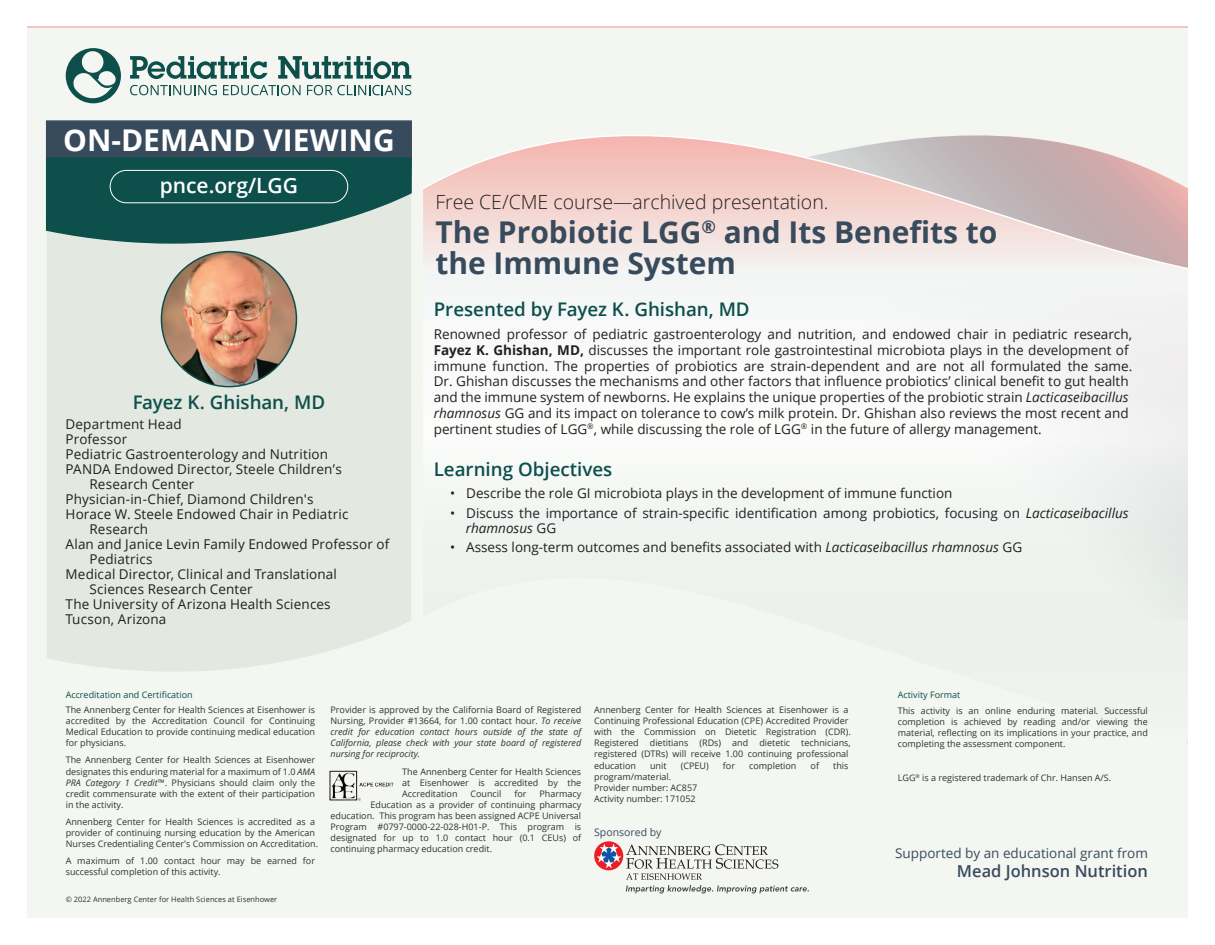
<style>
.page{position:relative;width:1215px;height:945px;background:#fff}
.page>*{position:absolute;margin:0;border:0;box-sizing:border-box;transform-origin:0 0}
.t1{font:700 30px/31.5px "Open Sans";color:#384b5d}
.t2{font:700 30px "Open Sans";color:#fff}
.t3{font:600 21px "Open Sans";color:#fff}
.t4{font:300 19.5px "Open Sans";color:#231f20}
.t5{font:600 18.75px "Open Sans";color:#0d4f4b}
.t6{font:600 16.5px "Open Sans";color:#384b5d}
.t7{font:13.5px/15.8px "Open Sans";color:#231f20}
.t8{font:13.5px "Open Sans";color:#384b5d}
.t9{font:10.5px "Open Sans";color:#384b5d}
.t10{font:9px/11.1px "Open Sans";color:#313232;text-align:justify}
.t11{font:italic 9px/11.1px "Open Sans";color:#313232;text-align:justify}
.t12{font:9px "Open Sans";color:#0d4f4b}
.t13{font:7.5px "Open Sans";color:#313232}
.s1{font-weight:700}
.s2{font-style:italic}
.s3{font-style:normal}
</style>
<div class="page">
<div style="left:27px;top:27px;width:1161px;height:891px;background:#f3f6f1"></div>
<div style="left:1124px;top:464px;width:64px;height:156px;background:#e8ece9"></div>
<hr style="left:27px;top:26px;width:1161px;height:2px;background:#f3b4ad">
<svg style="left:66px;top:48px;width:55px;height:55px"></svg>
<svg style="left:130px;top:56px;width:137px;height:23px"></svg>
<svg style="left:278px;top:56px;width:133px;height:23px"></svg>
<svg style="left:130px;top:85px;width:87px;height:10px"></svg>
<svg style="left:223px;top:85px;width:78px;height:10px"></svg>
<svg style="left:307px;top:85px;width:104px;height:10px"></svg>
<div style="left:46px;top:120px;width:366px;height:39px;background:#384b5d;border:2px solid #384b5d"></div>
<svg style="left:423px;top:135px;width:765px;height:134px"></svg>
<svg style="left:594px;top:841px;width:29px;height:29px"></svg>
<svg style="left:597px;top:844px;width:212px;height:50px"></svg>
<svg style="left:47px;top:654px;width:268px;height:18px;fill:#e3e9e0"></svg>
<svg style="left:45px;top:157px;width:367px;height:497px;background:#c1d0c8"></svg>
<div style="left:110px;top:170px;width:238px;height:33px;border:1px solid #fff;border-radius:16px"></div>
<img style="left:161px;top:252px;width:135px;height:135px;border-radius:67px">
<img style="left:330px;top:770px;width:64px;height:30px">
<h1 class="t2" style="left:63px;top:118px;width:333px">ON-DEMAND VIEWING</h1>
<h2 class="t3" style="left:160px;top:171px;width:140px">pnce.org/LGG</h2>
<h3 class="t5" style="left:133px;top:389px;width:194px">Fayez K. Ghishan, MD</h3>
<h3 class="t7" style="left:66px;top:416px;width:118px">Department Head</h3>
<h3 class="t7" style="left:66px;top:431px;width:63px">Professor</h3>
<h3 class="t7" style="left:66px;top:446px;width:264px">Pediatric Gastroenterology and Nutrition</h3>
<h3 class="t7" style="left:66px;top:461px;width:278px">PANDA Endowed Director, Steele Children’s</h3>
<h3 class="t7" style="left:90px;top:476px;width:106px">Research Center</h3>
<h3 class="t7" style="left:66px;top:491px;width:249px">Physician-in-Chief, Diamond Children's</h3>
<h3 class="t7" style="left:66px;top:506px;width:284px">Horace W. Steele Endowed Chair in Pediatric</h3>
<h3 class="t7" style="left:90px;top:521px;width:60px">Research</h3>
<h3 class="t7" style="left:66px;top:536px;width:325px">Alan and Janice Levin Family Endowed Professor of</h3>
<h3 class="t7" style="left:90px;top:551px;width:65px">Pediatrics</h3>
<h3 class="t7" style="left:66px;top:566px;width:273px">Medical Director, Clinical and Translational</h3>
<h3 class="t7" style="left:90px;top:581px;width:165px">Sciences Research Center</h3>
<h3 class="t7" style="left:66px;top:596px;width:267px">The University of Arizona Health Sciences</h3>
<h3 class="t7" style="left:66px;top:611px;width:102px">Tucson, Arizona</h3>
<h3 class="t4" style="left:435px;top:188px;width:395px">Free CE/CME course—archived presentation.</h3>
<h1 class="t1" style="left:435px;top:216px;width:564px">The Probiotic LGG<sup>®</sup> and Its Benefits to the Immune System</h1>
<h3 class="t5" style="left:434px;top:296px;width:317px">Presented by Fayez K. Ghishan, MD</h3>
<p class="t7" style="left:434px;top:326px;width:700px">Renowned professor of pediatric gastroenterology and nutrition, and endowed chair in pediatric research, <span class="s1">Fayez K. Ghishan, MD,</span> discusses the important role gastrointestinal microbiota plays in the development of immune function. The properties of probiotics are strain-dependent and are not all formulated the same.<br>Dr. Ghishan discusses the mechanisms and other factors that influence probiotics’ clinical benefit to gut health and the immune system of newborns. He explains the unique properties of the probiotic strain <span class="s2">Lacticaseibacillus rhamnosus</span> GG and its impact on tolerance to cow’s milk protein. Dr. Ghishan also reviews the most recent and pertinent studies of LGG<sup>®</sup>, while discussing the role of LGG<sup>®</sup> in the future of allergy management.</p>
<h3 class="t5" style="left:434px;top:456px;width:180px">Learning Objectives</h3>
<h3 class="t7" style="left:450px;top:485px;width:504px">• Describe the role GI microbiota plays in the development of immune function</h3>
<h3 class="t7" style="left:466px;top:505px;width:664px;line-height:15px;text-indent:-16px">• Discuss the importance of strain-specific identification among probiotics, focusing on <span class="s2">Lacticaseibacillus rhamnosus</span> GG</h3>
<h3 class="t7" style="left:450px;top:539px;width:574px">• Assess long-term outcomes and benefits associated with <span class="s2">Lacticaseibacillus rhamnosus</span> GG</h3>
<p class="t12" style="left:66px;top:689px;width:128px">Accreditation and Certification</p>
<p class="t10" style="left:66px;top:704px;width:251px">The Annenberg Center for Health Sciences at Eisenhower is accredited by the Accreditation Council for Continuing Medical Education to provide continuing medical education for physicians.</p>
<p class="t10" style="left:66px;top:754px;width:251px">The Annenberg Center for Health Sciences at Eisenhower designates this enduring material for a maximum of 1.0 <span class="s2">AMA PRA Category 1 Credit</span>™. Physicians should claim only the credit commensurate with the extent of their participation in the activity.</p>
<p class="t10" style="left:66px;top:816px;width:254px;text-align:left">Annenberg Center for Health Sciences is accredited as a provider of continuing nursing education by the American<br>Nurses Credentialing Center's Commission on Accreditation.</p>
<p class="t10" style="left:66px;top:855px;width:251px">A maximum of 1.00 contact hour may be earned for successful completion of this activity.</p>
<p class="t13" style="left:66px;top:894px;width:213px">© 2022 Annenberg Center for Health Sciences at Eisenhower</p>
<p class="t11" style="left:330px;top:704px;width:252px"><span class="s3">Provider is approved by the California Board of Registered Nursing, Provider #13664, for 1.00 contact hour.</span> To receive credit for education contact hours outside of the state of California, please check with your state board of registered nursing for reciprocity.</p>
<p class="t10" style="left:402px;top:765px;width:181px">The Annenberg Center for Health Sciences at Eisenhower is accredited by the Accreditation</p>
<p class="t10" style="left:470px;top:788px;width:33px">Council</p>
<p class="t10" style="left:514px;top:788px;width:14px">for</p>
<p class="t10" style="left:539px;top:788px;width:43px">Pharmacy</p>
<p class="t10" style="left:371px;top:799px;width:212px">Education as a provider of continuing pharmacy</p>
<p class="t10" style="left:330px;top:810px;width:252px">education. This program has been assigned ACPE Universal</p>
<p class="t10" style="left:330px;top:821px;width:252px">Program #0797-0000-22-028-H01-P. This program is</p>
<p class="t10" style="left:330px;top:832px;width:252px">designated for up to 1.0 contact hour (0.1 CEUs) of</p>
<p class="t10" style="left:330px;top:843px;width:163px">continuing pharmacy education credit.</p>
<p class="t10" style="left:594px;top:704px;width:258px;text-align:left">Annenberg Center for Health Sciences at Eisenhower is a Continuing Professional Education (CPE) Accredited Provider with the Commission on Dietetic Registration (CDR).<br>Registered dietitians (RDs) and dietetic technicians, registered (DTRs) will receive 1.00 continuing professional education</p>
<p class="t10" style="left:650px;top:760px;width:18px">unit</p>
<p class="t10" style="left:681px;top:760px;width:29px">(CPEU)</p>
<p class="t10" style="left:723px;top:760px;width:14px">for</p>
<p class="t10" style="left:749px;top:760px;width:49px">completion</p>
<p class="t10" style="left:811px;top:760px;width:10px">of</p>
<p class="t10" style="left:833px;top:760px;width:17px">this</p>
<p class="t10" style="left:594px;top:771px;width:105px;text-align:left">program/material.<br>Provider number: AC857<br>Activity number: 171052</p>
<p class="t9" style="left:594px;top:825px;width:69px">Sponsored by</p>
<p class="t12" style="left:898px;top:689px;width:64px">Activity Format</p>
<p class="t10" style="left:898px;top:705px;width:252px">This activity is an online enduring material. Successful completion is achieved by reading and/or viewing the material, reflecting on its implications in your practice, and completing the assessment component.</p>
<p class="t10" style="left:898px;top:772px;width:215px">LGG<sup>®</sup> is a registered trademark of Chr. Hansen A/S.</p>
<h3 class="t8" style="left:895px;top:844px;width:254px">Supported by an educational grant from</h3>
<h3 class="t6" style="left:957px;top:860px;width:192px">Mead Johnson Nutrition</h3>
</div>
